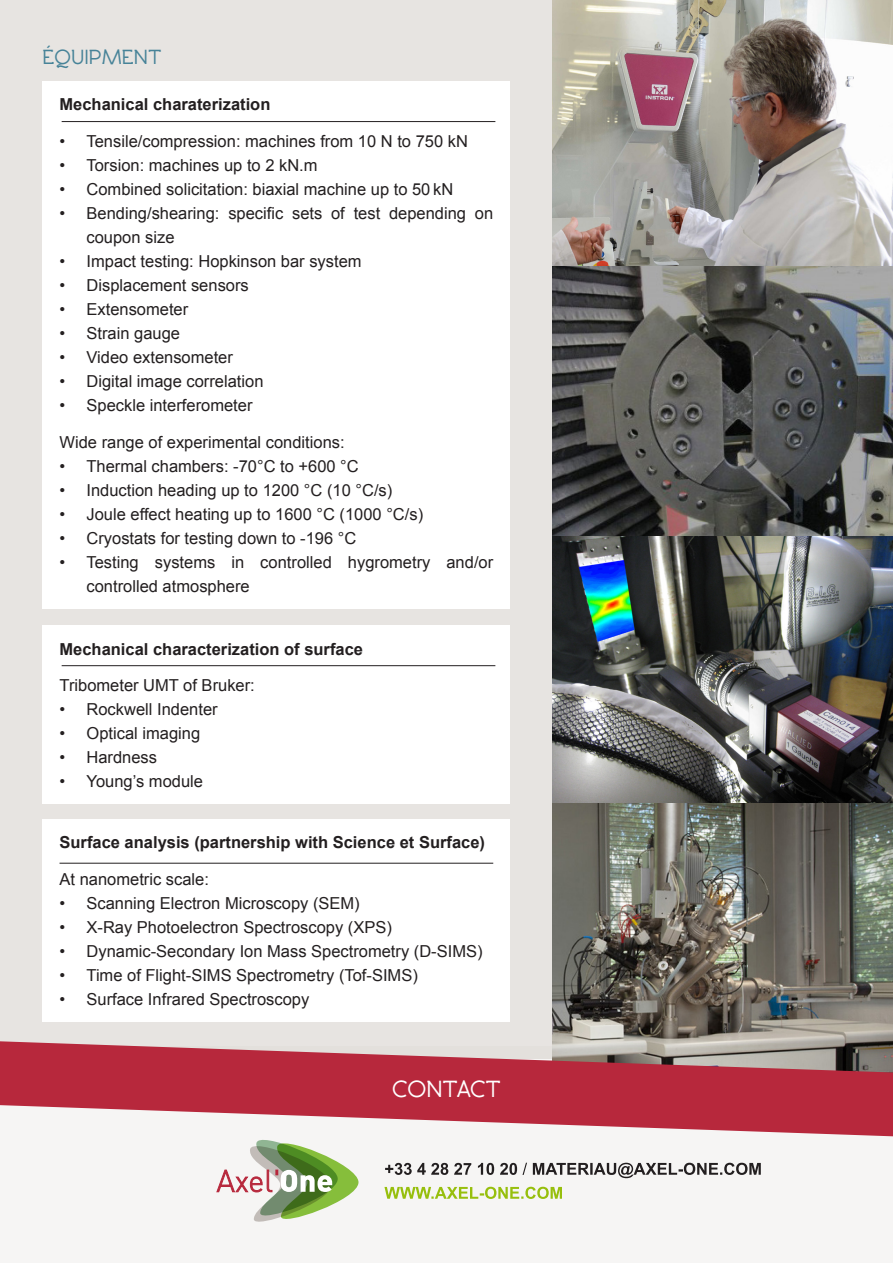
<style>
.page{position:relative;width:893px;height:1263px;background:#fff}
.page>*{position:absolute;margin:0;border:0;box-sizing:border-box;transform-origin:0 0}
.t1{font:700 24px "Rawengulk";color:#fff}
.t2{font:700 21px "Rawengulk";color:#478398}
.liste{font:16.5px/24px "Arial";color:#231f20}
.liste-2{font:700 16.5px "Arial";color:#231f20}
</style>
<div class="page">
<div style="left:0;top:1046px;width:893px;height:217px;background:#f6f5f4"></div>
<div style="left:0;top:0;width:553px;height:1059px;background:#e7e4e1"></div>
<img style="left:553px;top:802px;width:340px;height:239px">
<img style="left:553px;top:0;width:340px;height:802px">
<div style="left:43px;top:819px;width:467px;height:203px;background:#fff"></div>
<hr style="left:60px;top:863px;width:433px;height:1px;background:#231f20">
<svg style="left:0;top:1041px;width:893px;height:95px;fill:#b7283c"></svg>
<svg style="left:217px;top:1140px;width:141px;height:82px"></svg>
<svg style="left:384px;top:1187px;width:178px;height:12px"></svg>
<svg style="left:385px;top:1163px;width:376px;height:15px"></svg>
<div style="left:43px;top:81px;width:467px;height:528px;background:#fff"></div>
<hr style="left:62px;top:121px;width:433px;height:1px;background:#231f20">
<div style="left:43px;top:625px;width:467px;height:179px;background:#fff"></div>
<hr style="left:62px;top:665px;width:433px;height:1px;background:#231f20">
<p class="t2" style="left:43px;top:46px;width:121px">ÉQUIPMENT</p>
<p class="liste-2" style="left:60px;top:94px;width:212px">Mechanical charaterization</p>
<p class="liste" style="left:60px;top:130px;width:410px">• Tensile/compression: machines from 10 N to 750 kN</p>
<p class="liste" style="left:60px;top:154px;width:260px">• Torsion: machines up to 2 kN.m</p>
<p class="liste" style="left:60px;top:178px;width:395px">• Combined solicitation: biaxial machine up to 50 kN</p>
<p class="liste" style="left:87px;top:202px;width:408px;text-indent:-27px">• Bending/shearing: specific sets of test depending on coupon size</p>
<p class="liste" style="left:60px;top:250px;width:304px">• Impact testing: Hopkinson bar system</p>
<p class="liste" style="left:60px;top:274px;width:191px">• Displacement sensors</p>
<p class="liste" style="left:60px;top:298px;width:130px">• Extensometer</p>
<p class="liste" style="left:60px;top:322px;width:122px">• Strain gauge</p>
<p class="liste" style="left:60px;top:346px;width:175px">• Video extensometer</p>
<p class="liste" style="left:60px;top:370px;width:205px">• Digital image correlation</p>
<p class="liste" style="left:60px;top:394px;width:194px">• Speckle interferometer</p>
<p class="liste" style="left:60px;top:430px;width:287px">Wide range of experimental conditions:</p>
<p class="liste" style="left:60px;top:454px;width:301px">• Thermal chambers: -70°C to +600 °C</p>
<p class="liste" style="left:60px;top:478px;width:334px">• Induction heading up to 1200 °C (10 °C/s)</p>
<p class="liste" style="left:60px;top:502px;width:365px">• Joule effect heating up to 1600 °C (1000 °C/s)</p>
<p class="liste" style="left:60px;top:526px;width:298px">• Cryostats for testing down to -196 °C</p>
<p class="liste" style="left:87px;top:550px;width:408px;text-indent:-27px">• Testing systems in controlled hygrometry and/or controlled atmosphere</p>
<p class="liste-2" style="left:60px;top:638px;width:305px">Mechanical characterization of surface</p>
<p class="liste" style="left:60px;top:674px;width:197px">Tribometer UMT of Bruker:</p>
<p class="liste" style="left:60px;top:698px;width:160px">• Rockwell Indenter</p>
<p class="liste" style="left:60px;top:722px;width:142px">• Optical imaging</p>
<p class="liste" style="left:60px;top:746px;width:99px">• Hardness</p>
<p class="liste" style="left:60px;top:770px;width:145px">• Young’s module</p>
<p class="liste-2" style="left:60px;top:831px;width:427px">Surface analysis (partnership with Science et Surface)</p>
<p class="liste" style="left:60px;top:867px;width:151px">At nanometric scale:</p>
<p class="liste" style="left:60px;top:891px;width:302px">• Scanning Electron Microscopy (SEM)</p>
<p class="liste" style="left:60px;top:915px;width:334px">• X-Ray Photoelectron Spectroscopy (XPS)</p>
<p class="liste" style="left:60px;top:939px;width:425px">• Dynamic-Secondary Ion Mass Spectrometry (D-SIMS)</p>
<p class="liste" style="left:60px;top:963px;width:360px">• Time of Flight-SIMS Spectrometry (Tof-SIMS)</p>
<p class="liste" style="left:60px;top:987px;width:251px">• Surface Infrared Spectroscopy</p>
<p class="t1" style="left:392px;top:1076px;width:110px">CONTACT</p>
</div>
